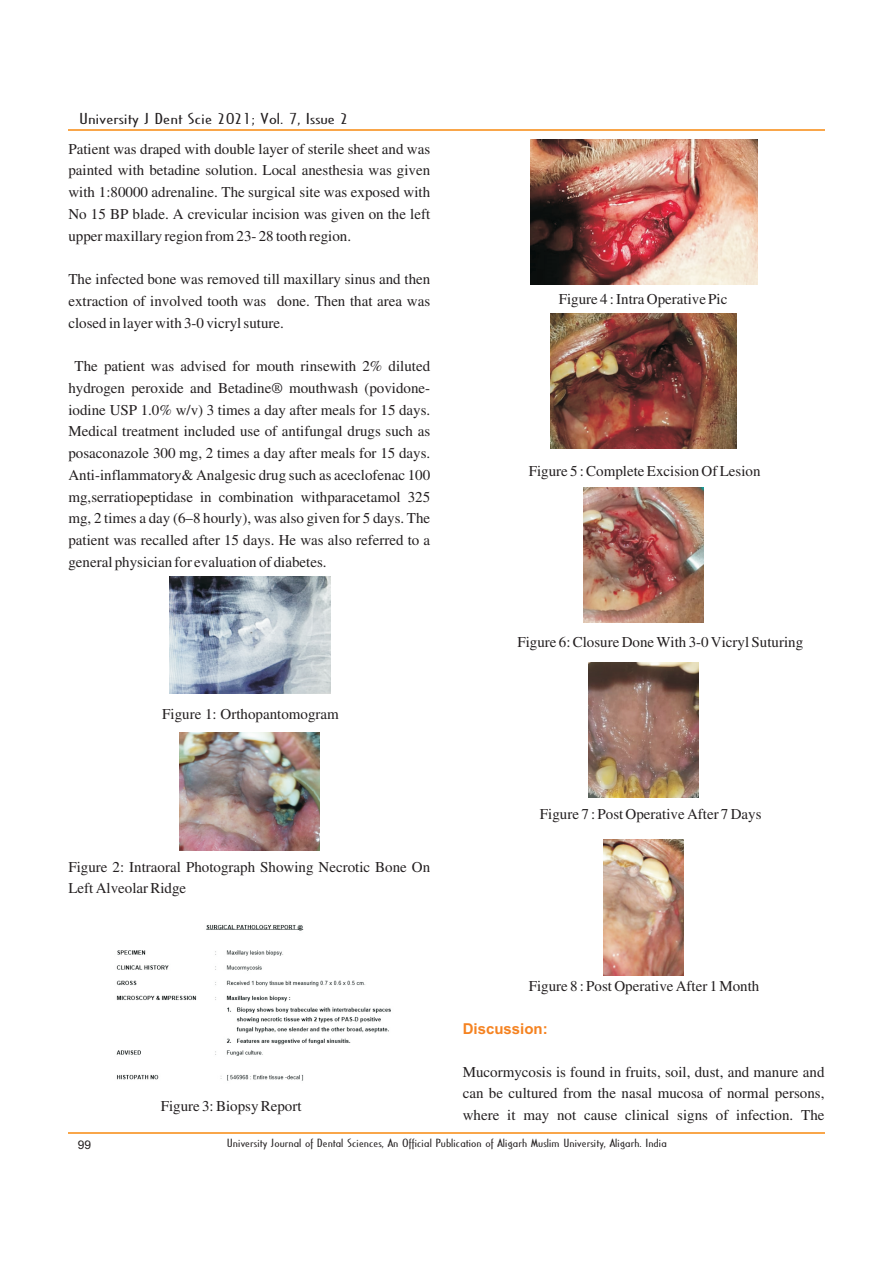
<style>
.page{position:relative;width:893px;height:1263px;background:#fff}
.page>*{position:absolute;margin:0;border:0;box-sizing:border-box;transform-origin:0 0}
.t1{font:15px/21.8px "Times New Roman";color:#231f20;text-align:justify}
.t2{font:15px "Cassandra";color:#231f20;scale:1.66 1}
.t3{font:700 15px "Arial";color:#f58220}
.t4{font:12px "Arial";color:#231f20}
.t5{font:11.25px "Cassandra";color:#231f20;scale:1.51 1}
</style>
<div class="page">
<hr style="left:68px;top:130px;width:756px;height:1px;background:#f9a64a">
<hr style="left:68px;top:1132px;width:756px;height:1px;background:#f9a64a">
<img style="left:169px;top:576px;width:161px;height:118px">
<img style="left:179px;top:732px;width:141px;height:118px">
<img style="left:116px;top:925px;width:275px;height:156px">
<img style="left:530px;top:140px;width:228px;height:144px">
<img style="left:551px;top:313px;width:186px;height:136px">
<img style="left:584px;top:488px;width:120px;height:135px">
<img style="left:589px;top:662px;width:110px;height:135px">
<img style="left:604px;top:840px;width:80px;height:135px">
<p class="t2" style="left:79px;top:112px;width:164px">University J Dent Scie 2021; Vol. 7, Issue 2</p>
<p class="t1" style="left:68px;top:139px;width:363px">Patient was draped with double layer of sterile sheet and was painted with betadine solution. Local anesthesia was given with 1:80000 adrenaline. The surgical site was exposed with No 15 BP blade. A crevicular incision was given on the left upper maxillary region from 23- 28 tooth region.</p>
<p class="t1" style="left:68px;top:270px;width:363px">The infected bone was removed till maxillary sinus and then extraction of involved tooth was done. Then that area was closed in layer with 3-0 vicryl suture.</p>
<p class="t1" style="left:68px;top:357px;width:363px;text-indent:6px">The patient was advised for mouth rinsewith 2% diluted hydrogen peroxide and Betadine® mouthwash (povidone&shy;iodine USP 1.0% w/v) 3 times a day after meals for 15 days.<br>Medical treatment included use of antifungal drugs such as posaconazole 300 mg, 2 times a day after meals for 15 days.<br>Anti-inflammatory&amp; Analgesic drug such as aceclofenac 100 mg,serratiopeptidase in combination withparacetamol 325 mg, 2 times a day (6–8 hourly), was also given for 5 days. The patient was recalled after 15 days. He was also referred to a general physician for evaluation of diabetes.</p>
<p class="t1" style="left:162px;top:705px;width:178px">Figure 1: Orthopantomogram</p>
<p class="t1" style="left:559px;top:289px;width:170px">Figure 4 : Intra Operative Pic</p>
<p class="t1" style="left:529px;top:461px;width:233px">Figure 5 : Complete Excision Of Lesion</p>
<p class="t1" style="left:517px;top:633px;width:287px">Figure 6: Closure Done With 3-0 Vicryl Suturing</p>
<p class="t1" style="left:68px;top:857px;width:363px">Figure 2: Intraoral Photograph Showing Necrotic Bone On<br>Left Alveolar Ridge</p>
<p class="t1" style="left:540px;top:805px;width:223px">Figure 7 : Post Operative After 7 Days</p>
<p class="t1" style="left:161px;top:1096px;width:142px">Figure 3: Biopsy Report</p>
<p class="t1" style="left:529px;top:976px;width:232px">Figure 8 : Post Operative After 1 Month</p>
<p class="t3" style="left:463px;top:1023px;width:87px">Discussion:</p>
<p class="t1" style="left:463px;top:1062px;width:363px">Mucormycosis is found in fruits, soil, dust, and manure and can be cultured from the nasal mucosa of normal persons, where it may not cause clinical signs of infection. The</p>
<p class="t4" style="left:78px;top:1140px;width:15px">99</p>
<p class="t5" style="left:227px;top:1138px;width:293px">University Journal of Dental Sciences, An Official Publication of Aligarh Muslim University, Aligarh. India</p>
</div>
